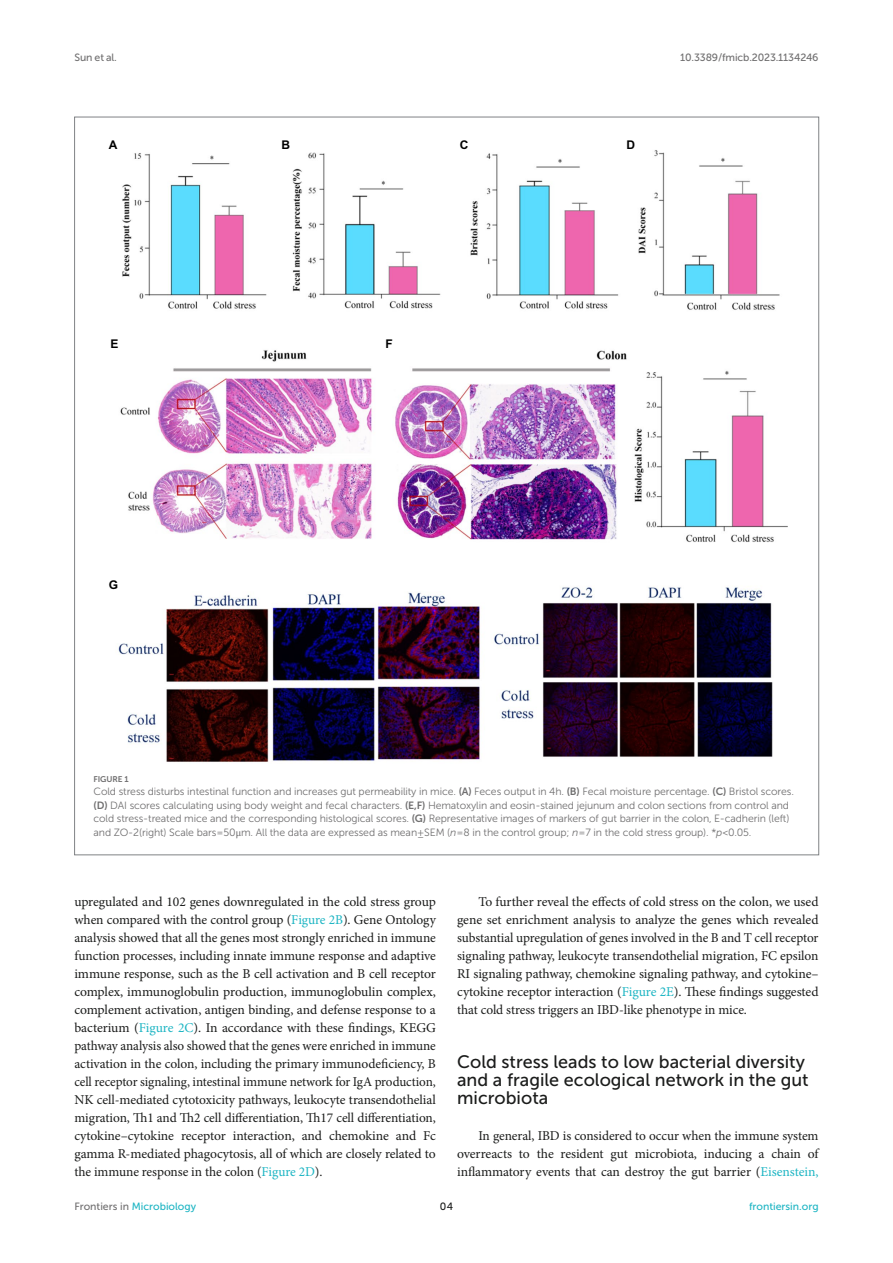
<style>
.page{position:relative;width:893px;height:1263px;background:#fff}
.page>*{position:absolute;margin:0;border:0;box-sizing:border-box;transform-origin:0 0}
.HEAD_2{font:18px/18px "Museo Sans 500";color:#1b1c1b}
.TEXT_FLUSH{font:13.5px/18px "Minion Pro";letter-spacing:-.005em;color:#1b1c1b;text-align:justify}
.TEXT{font:13.5px/18px "Minion Pro";letter-spacing:-.005em;color:#1b1c1b;text-align:justify}
.t1{font:700 12px "Arial";color:#000}
.FIG_LEG{font:10.5px/13.5px "Museo Sans 300";letter-spacing:-.01em;color:#706f70}
.t2{font:10.5px "Museo Sans 500";color:#1db5c3}
.t3{font:10.5px "Museo Sans 500";letter-spacing:-.015em;color:#706f70}
.t4{font:10.5px "Museo Sans 500";color:#1b1c1b}
.FIG_HD{font:8.25px "Museo Sans 700";letter-spacing:-.01em;color:#706f70}
.s1{font-family:"Museo Sans 700"}
.s2{font-family:"STIX General"}
.s3{font-style:italic}
.s4{color:#1db5c3}
.s5{color:#706f70}
</style>
<div class="page">
<img style="left:118px;top:150px;width:670px;height:612px">
<p class="t3" style="left:74px;top:51px;width:44px">Sun et al.</p>
<p class="t3" style="left:680px;top:51px;width:140px">10.3389/fmicb.2023.1134246</p>
<p class="t1" style="left:109px;top:137px;width:10px">A</p>
<p class="t1" style="left:281px;top:137px;width:10px">B</p>
<p class="t1" style="left:460px;top:136px;width:10px">C</p>
<p class="t1" style="left:627px;top:137px;width:10px">D</p>
<p class="t1" style="left:111px;top:335px;width:10px">E</p>
<p class="t1" style="left:385px;top:335px;width:9px">F</p>
<p class="t1" style="left:109px;top:576px;width:11px">G</p>
<p class="FIG_HD" style="left:94px;top:774px;width:37px">FIGURE 1</p>
<p class="FIG_LEG" style="left:94px;top:785px;width:702px">Cold stress disturbs intestinal function and increases gut permeability in mice. <span class="s1">(A)</span> Feces output in 4 h. <span class="s1">(B)</span> Fecal moisture percentage. <span class="s1">(C)</span> Bristol scores. <span class="s1">(D)</span> DAI scores calculating using body weight and fecal characters. <span class="s1">(E,F)</span> Hematoxylin and eosin-stained jejunum and colon sections from control and cold stress-treated mice and the corresponding histological scores. <span class="s1">(G)</span> Representative images of markers of gut barrier in the colon, E-cadherin (left) and ZO-2(right) Scale bars = 50 <span class="s2">μ</span>m. All the data are expressed as mean ± SEM (<span class="s3">n</span> = 8 in the control group; <span class="s3">n</span> = 7 in the cold stress group). *<span class="s3">p</span> &lt; 0.05.</p>
<p class="TEXT_FLUSH" style="left:74px;top:893px;width:363px">upregulated and 102 genes downregulated in the cold stress group when compared with the control group (<span class="s4">Figure 2B</span>). Gene Ontology analysis showed that all the genes most strongly enriched in immune function processes, including innate immune response and adaptive immune response, such as the B cell activation and B cell receptor complex, immunoglobulin production, immunoglobulin complex, complement activation, antigen binding, and defense response to a bacterium (<span class="s4">Figure 2C</span>). In accordance with these findings, KEGG pathway analysis also showed that the genes were enriched in immune activation in the colon, including the primary immunodeficiency, B cell receptor signaling, intestinal immune network for IgA production, NK cell-mediated cytotoxicity pathways, leukocyte transendothelial migration, Th1 and Th2 cell differentiation, Th17 cell differentiation, cytokine–cytokine receptor interaction, and chemokine and Fc gamma R-mediated phagocytosis, all of which are closely related to the immune response in the colon (<span class="s4">Figure 2D</span>).</p>
<p class="TEXT" style="left:457px;top:893px;width:363px;text-indent:21px">To further reveal the effects of cold stress on the colon, we used gene set enrichment analysis to analyze the genes which revealed substantial upregulation of genes involved in the B and T cell receptor signaling pathway, leukocyte transendothelial migration, FC epsilon RI signaling pathway, chemokine signaling pathway, and cytokine– cytokine receptor interaction (<span class="s4">Figure 2E</span>). These findings suggested that cold stress triggers an IBD-like phenotype in mice.</p>
<p class="HEAD_2" style="left:457px;top:1053px;width:353px">Cold stress leads to low bacterial diversity and a fragile ecological network in the gut microbiota</p>
<p class="TEXT_FLUSH" style="left:457px;top:1127px;width:363px;text-indent:21px">In general, IBD is considered to occur when the immune system overreacts to the resident gut microbiota, inducing a chain of inflammatory events that can destroy the gut barrier (<span class="s4">Eisenstein,</span></p>
<p class="t2" style="left:74px;top:1200px;width:123px"><span class="s5">Frontiers in</span> Microbiology</p>
<p class="t4" style="left:440px;top:1200px;width:15px">04</p>
<p class="t2" style="left:749px;top:1200px;width:71px">frontiersin.org</p>
</div>
